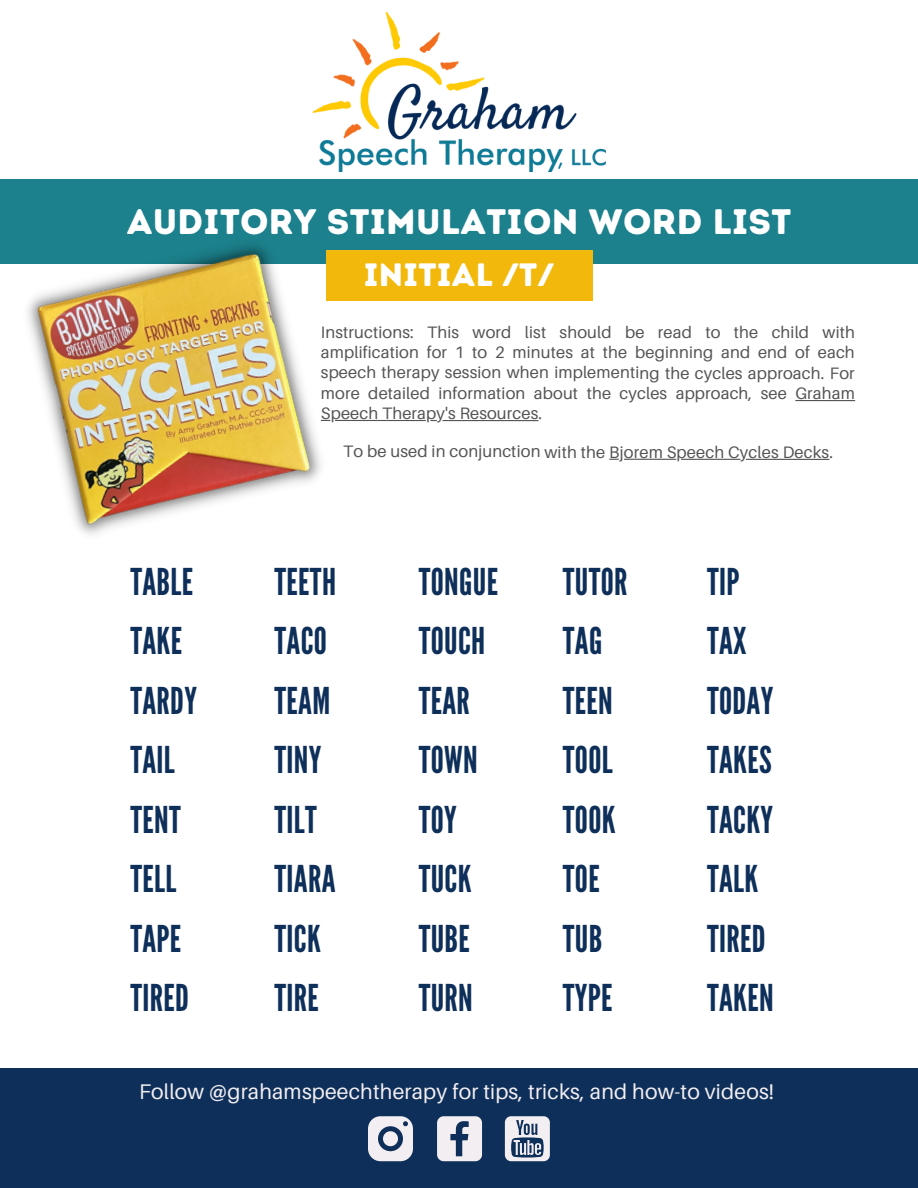
<style>
.page{position:relative;width:918px;height:1188px;background:#fff}
.page>*{position:absolute;margin:0;border:0;box-sizing:border-box;transform-origin:0 0}
.t1{font:36.9px "League Gothic";letter-spacing:.01em;color:#0e2f59}
.t2{font:35.4px "Intro Rust Base";letter-spacing:.01em;color:#fff}
.t3{font:32.4px "Intro Rust Base";letter-spacing:.01em;color:#fff}
.t4{font:21.15px "Aileron";letter-spacing:.01em;color:#f2eef1}
.t5{font:16.65px "Aileron";letter-spacing:.01em;color:#545454}
.t6{font:16.5px/20.2px "Aileron";letter-spacing:.01em;color:#545454;text-align:justify}
</style>
<div class="page">
<div style="left:0;top:1069px;width:918px;height:119px;background:#0e2f59"></div>
<svg style="left:368px;top:1116px;width:45px;height:45px"></svg>
<svg style="left:437px;top:1116px;width:45px;height:45px"></svg>
<div style="left:505px;top:1116px;width:45px;height:45px;background:#f2eef1;border-radius:6px"></div>
<svg style="left:511px;top:1120px;width:33px;height:37px"></svg>
<img style="left:313px;top:12px;width:292px;height:159px">
<div style="left:0;top:180px;width:918px;height:83px;background:#1c818c"></div>
<div style="left:326px;top:251px;width:267px;height:49px;background:#f2b90c"></div>
<hr style="left:795px;top:400px;width:60px;height:1px;background:#545454">
<hr style="left:321px;top:420px;width:217px;height:1px;background:#545454">
<hr style="left:609px;top:459px;width:220px;height:1px;background:#545454">
<img style="left:12px;top:245px;width:324px;height:290px">
<p class="t2" style="left:127px;top:200px;width:666px">AUDITORY STIMULATION WORD LIST</p>
<p class="t3" style="left:364px;top:255px;width:192px">INITIAL /T/</p>
<p class="t6" style="left:321px;top:322px;width:536px">Instructions: This word list should be read to the child with amplification for 1 to 2 minutes at the beginning and end of each speech therapy session when implementing the cycles approach. For more detailed information about the cycles approach, see Graham Speech Therapy's Resources.</p>
<p class="t5" style="left:343px;top:441px;width:491px">To be used in conjunction with the Bjorem Speech Cycles Decks.</p>
<p class="t1" style="left:130px;top:561px;width:64px">TABLE</p>
<p class="t1" style="left:130px;top:620px;width:53px">TAKE</p>
<p class="t1" style="left:130px;top:679px;width:68px">TARDY</p>
<p class="t1" style="left:130px;top:739px;width:46px">TAIL</p>
<p class="t1" style="left:130px;top:798px;width:52px">TENT</p>
<p class="t1" style="left:130px;top:858px;width:47px">TELL</p>
<p class="t1" style="left:130px;top:917px;width:52px">TAPE</p>
<p class="t1" style="left:130px;top:977px;width:60px">TIRED</p>
<p class="t1" style="left:275px;top:561px;width:63px">TEETH</p>
<p class="t1" style="left:275px;top:620px;width:54px">TACO</p>
<p class="t1" style="left:275px;top:679px;width:57px">TEAM</p>
<p class="t1" style="left:275px;top:739px;width:48px">TINY</p>
<p class="t1" style="left:275px;top:798px;width:44px">TILT</p>
<p class="t1" style="left:275px;top:858px;width:63px">TIARA</p>
<p class="t1" style="left:275px;top:917px;width:48px">TICK</p>
<p class="t1" style="left:275px;top:977px;width:46px">TIRE</p>
<p class="t1" style="left:419px;top:561px;width:81px">TONGUE</p>
<p class="t1" style="left:419px;top:620px;width:68px">TOUCH</p>
<p class="t1" style="left:419px;top:679px;width:53px">TEAR</p>
<p class="t1" style="left:419px;top:739px;width:61px">TOWN</p>
<p class="t1" style="left:419px;top:798px;width:40px">TOY</p>
<p class="t1" style="left:419px;top:858px;width:54px">TUCK</p>
<p class="t1" style="left:419px;top:917px;width:53px">TUBE</p>
<p class="t1" style="left:419px;top:977px;width:56px">TURN</p>
<p class="t1" style="left:563px;top:561px;width:66px">TUTOR</p>
<p class="t1" style="left:563px;top:620px;width:41px">TAG</p>
<p class="t1" style="left:563px;top:679px;width:52px">TEEN</p>
<p class="t1" style="left:563px;top:739px;width:51px">TOOL</p>
<p class="t1" style="left:563px;top:798px;width:54px">TOOK</p>
<p class="t1" style="left:563px;top:858px;width:38px">TOE</p>
<p class="t1" style="left:563px;top:917px;width:41px">TUB</p>
<p class="t1" style="left:563px;top:977px;width:51px">TYPE</p>
<p class="t1" style="left:707px;top:561px;width:34px">TIP</p>
<p class="t1" style="left:707px;top:620px;width:41px">TAX</p>
<p class="t1" style="left:707px;top:679px;width:68px">TODAY</p>
<p class="t1" style="left:707px;top:739px;width:66px">TAKES</p>
<p class="t1" style="left:707px;top:798px;width:68px">TACKY</p>
<p class="t1" style="left:707px;top:858px;width:53px">TALK</p>
<p class="t1" style="left:707px;top:917px;width:60px">TIRED</p>
<p class="t1" style="left:707px;top:977px;width:68px">TAKEN</p>
<p class="t4" style="left:139px;top:1079px;width:637px">Follow @grahamspeechtherapy for tips, tricks, and how-to videos!</p>
</div>
